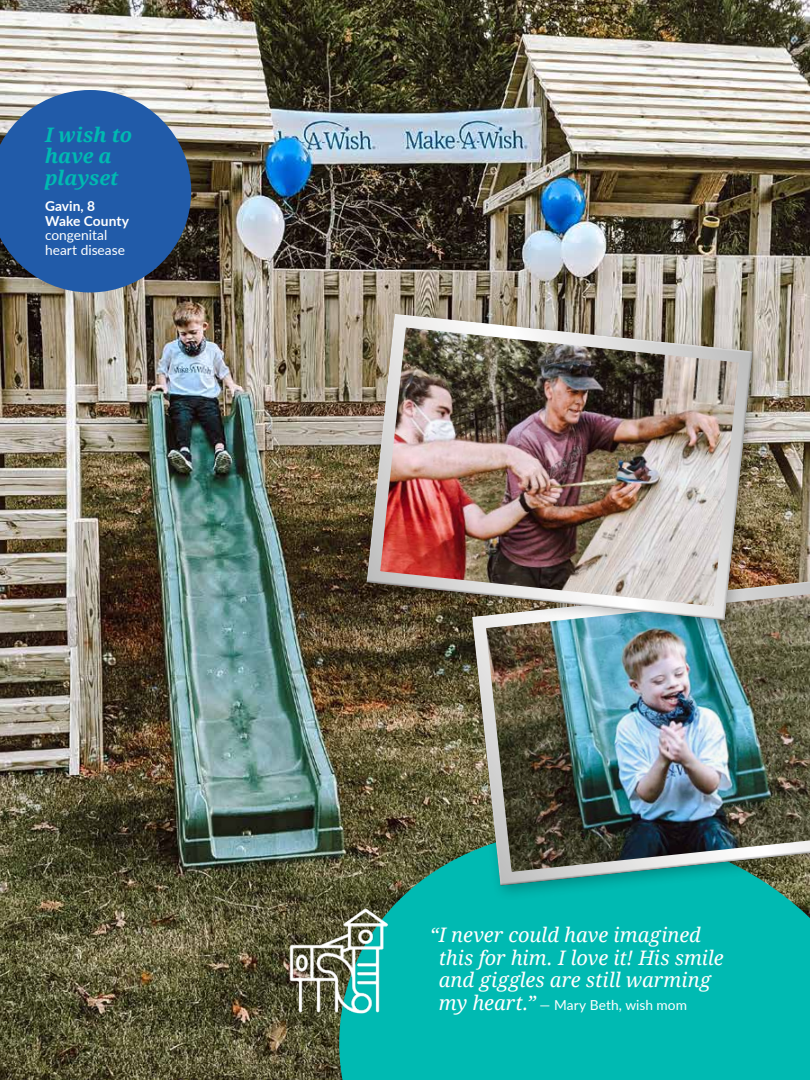
<style>
.page{position:relative;width:810px;height:1080px;background:#fff}
.page>*{position:absolute;margin:0;border:0;box-sizing:border-box;transform-origin:0 0}
.t1{font:italic 20px/22.5px "Droid Serif";color:#fff}
.t2{font:italic 700 20px/21.6px "Droid Serif";color:#00bab2}
.t3{font:13.75px/14.9px "Lato";color:#fff}
.t4{font:700 13.75px/14.9px "Lato";color:#fff}
.s1{font-family:"Droid Serif";font-style:italic;font-size:20px}
</style>
<div class="page">
<img style="left:0;top:0;width:810px;height:1080px">
<svg style="left:300px;top:796px;width:510px;height:284px;background:#10a89c"></svg>
<svg style="left:0;top:90px;width:191px;height:202px;background:#3765a2"></svg>
<div style="left:463px;top:571px;width:347px;height:332px;background:#000;opacity:.25"></div>
<img style="left:471px;top:578px;width:339px;height:308px">
<div style="left:357px;top:306px;width:412px;height:331px;background:#000;opacity:.25"></div>
<img style="left:365px;top:312px;width:389px;height:308px">
<img style="left:270px;top:895px;width:135px;height:135px">
<p class="t2" style="left:45px;top:125px;width:89px">I wish to have a playset</p>
<p class="t4" style="left:45px;top:199px;width:86px">Gavin, 8<br>Wake County</p>
<p class="t3" style="left:45px;top:229px;width:82px">congenital heart disease</p>
<p class="t1" style="left:439px;top:926px;width:287px;text-indent:-9px">“I never could have imagined this for him. I love it! His smile and giggles are still warming</p>
<p class="t3" style="left:439px;top:998px;width:250px"><span class="s1">my heart.”</span> — Mary Beth, wish mom</p>
</div>
